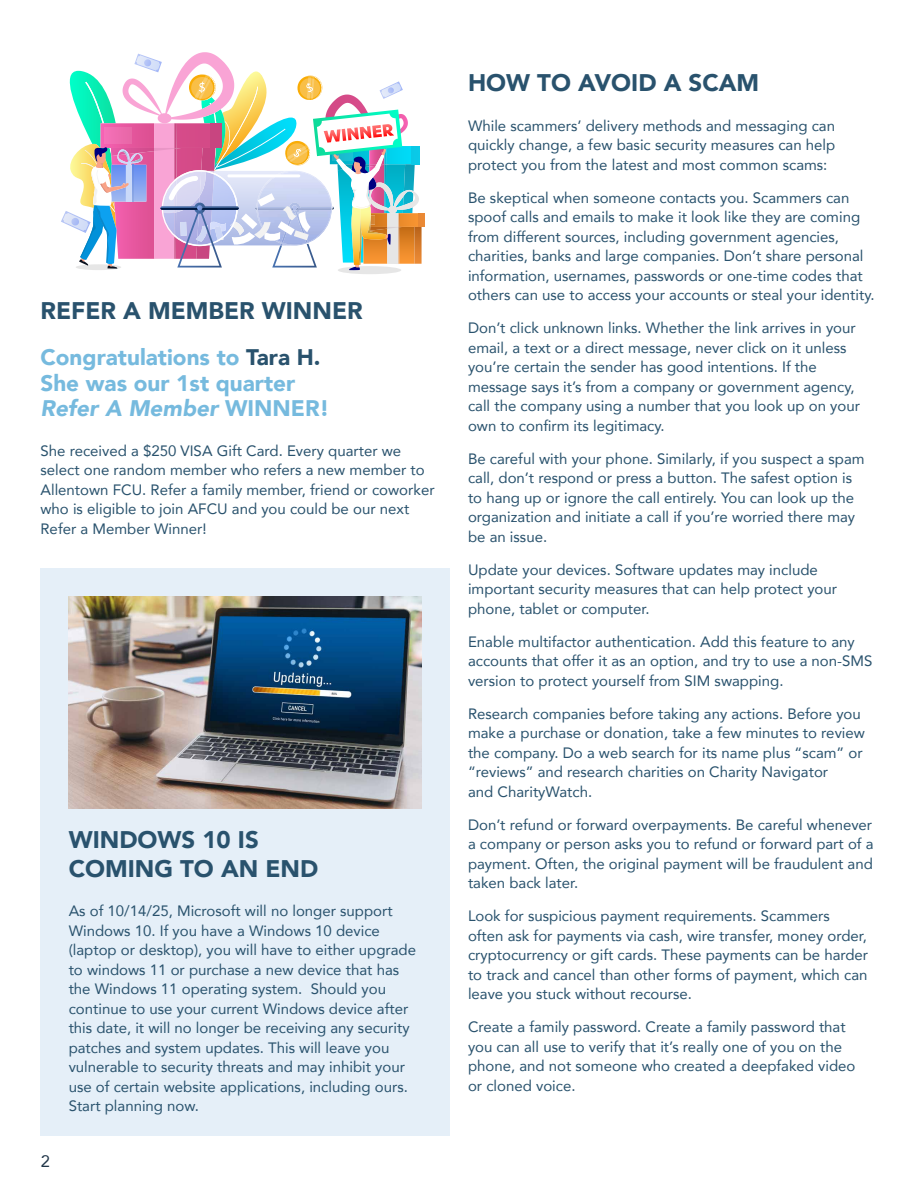
<style>
.page{position:relative;width:918px;height:1188px;background:#fff}
.page>*{position:absolute;margin:0;border:0;box-sizing:border-box;transform-origin:0 0}
.t1{font:900 24px/28.8px "Avenir";color:#29526d}
.t2{font:900 22.5px/25.5px "Avenir";color:#76bade}
.t3{font:16.5px "Avenir";color:#203548}
.t4{font:15px/19.5px "Avenir";color:#29526d}
.s1{color:#29526d}
.s2{font-style:italic}
</style>
<div class="page">
<div style="left:40px;top:568px;width:410px;height:568px;background:#e5eff8"></div>
<div style="left:338px;top:266px;width:63px;height:8px;background:#e6e6e6;border-radius:50%"></div>
<svg style="left:61px;top:52px;width:364px;height:218px"></svg>
<img style="left:69px;top:596px;width:353px;height:212px">
<h1 class="t1" style="left:40px;top:296px;width:324px">REFER A MEMBER WINNER</h1>
<h2 class="t2" style="left:40px;top:344px;width:291px">Congratulations to <span class="s1">Tara H.<br></span>She was our 1st quarter<br><span class="s2">Refer A Member</span> WINNER!</h2>
<p class="t4" style="left:40px;top:440px;width:396px">She received a $250 VISA Gift Card. Every quarter we select one random member who refers a new member to Allentown FCU. Refer a family member, friend or coworker who is eligible to join AFCU and you could be our next Refer a Member Winner!</p>
<p class="t3" style="left:41px;top:1148px;width:11px">2</p>
<h1 class="t1" style="left:69px;top:824px;width:251px">WINDOWS 10 IS<br>COMING TO AN END</h1>
<p class="t4" style="left:69px;top:901px;width:349px">As of 10/14/25, Microsoft will no longer support Windows 10. If you have a Windows 10 device (laptop or desktop), you will have to either upgrade to windows 11 or purchase a new device that has the Windows 11 operating system. Should you continue to use your current Windows device after this date, it will no longer be receiving any security patches and system updates. This will leave you vulnerable to security threats and may inhibit your use of certain website applications, including ours.<br>Start planning now.</p>
<h1 class="t1" style="left:468px;top:68px;width:293px">HOW TO AVOID A SCAM</h1>
<p class="t4" style="left:468px;top:115px;width:369px;text-align:justify">While scammers’ delivery methods and messaging can quickly change, a few basic security measures can help protect you from the latest and most common scams:</p>
<p class="t4" style="left:468px;top:187px;width:408px">Be skeptical when someone contacts you. Scammers can spoof calls and emails to make it look like they are coming from different sources, including government agencies, charities, banks and large companies. Don’t share personal information, usernames, passwords or one-time codes that others can use to access your accounts or steal your identity.</p>
<p class="t4" style="left:468px;top:318px;width:393px">Don’t click unknown links. Whether the link arrives in your email, a text or a direct message, never click on it unless you’re certain the sender has good intentions. If the message says it’s from a company or government agency, call the company using a number that you look up on your own to confirm its legitimacy.</p>
<p class="t4" style="left:468px;top:448px;width:398px">Be careful with your phone. Similarly, if you suspect a spam call, don’t respond or press a button. The safest option is to hang up or ignore the call entirely. You can look up the organization and initiate a call if you’re worried there may be an issue.</p>
<p class="t4" style="left:468px;top:559px;width:371px">Update your devices. Software updates may include important security measures that can help protect your phone, tablet or computer.</p>
<p class="t4" style="left:468px;top:631px;width:406px">Enable multifactor authentication. Add this feature to any accounts that offer it as an option, and try to use a non-SMS version to protect yourself from SIM swapping.</p>
<p class="t4" style="left:468px;top:703px;width:398px">Research companies before taking any actions. Before you make a purchase or donation, take a few minutes to review the company. Do a web search for its name plus “scam” or “reviews” and research charities on Charity Navigator<br>and CharityWatch.</p>
<p class="t4" style="left:468px;top:814px;width:407px;text-align:justify">Don’t refund or forward overpayments. Be careful whenever a company or person asks you to refund or forward part of a payment. Often, the original payment will be fraudulent and taken back later.</p>
<p class="t4" style="left:468px;top:906px;width:402px">Look for suspicious payment requirements. Scammers often ask for payments via cash, wire transfer, money order, cryptocurrency or gift cards. These payments can be harder to track and cancel than other forms of payment, which can leave you stuck without recourse.</p>
<p class="t4" style="left:468px;top:1017px;width:389px">Create a family password. Create a family password that you can all use to verify that it’s really one of you on the phone, and not someone who created a deepfaked video or cloned voice.</p>
</div>
